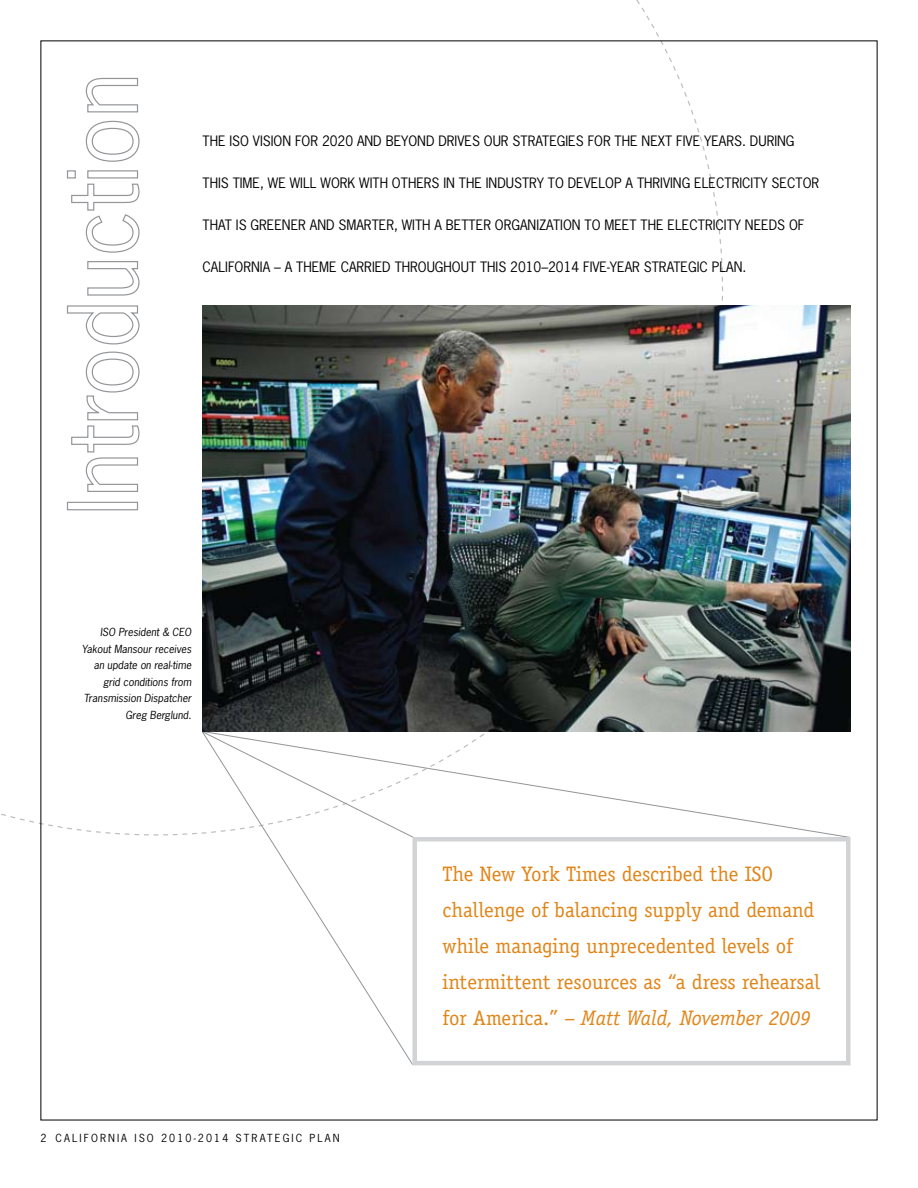
<style>
.page{position:relative;width:918px;height:1188px;background:#fff}
.page>*{position:absolute;margin:0;border:0;box-sizing:border-box;transform-origin:0 0}
.t1{font:21px/36px "Officina Serif";color:#e0861a}
.t2{font:13.5px "News Gothic";color:#000}
.t3{font:italic 10.5px/16.5px "News Gothic";color:#000;text-align:right}
.t4{font:10.5px "News Gothic";letter-spacing:.2em;color:#000}
.s1{font-style:italic}
</style>
<div class="page">
<svg style="left:269px;top:839px;width:145px;height:227px"></svg>
<svg style="left:202px;top:731px;width:649px;height:107px"></svg>
<div style="left:67px;top:502px;width:71px;height:8px;border:1px solid #939598"></div>
<svg style="left:71px;top:351px;width:69px;height:141px"></svg>
<svg style="left:66px;top:305px;width:74px;height:40px"></svg>
<svg style="left:87px;top:261px;width:53px;height:35px"></svg>
<svg style="left:66px;top:170px;width:74px;height:83px"></svg>
<svg style="left:85px;top:120px;width:55px;height:42px"></svg>
<svg style="left:85px;top:77px;width:54px;height:36px"></svg>
<div style="left:412px;top:837px;width:438px;height:228px;border:4px solid #d1d3d4"></div>
<img style="left:202px;top:306px;width:648px;height:426px">
<p class="t2" style="left:202px;top:132px;width:58px">THE ISO VISION</p>
<p class="t2" style="left:295px;top:132px;width:9px">FOR</p>
<p class="t2" style="left:322px;top:132px;width:45px">2020 AND</p>
<p class="t2" style="left:386px;top:132px;width:17px">BEYOND</p>
<p class="t2" style="left:438px;top:132px;width:8px">DRIVES</p>
<p class="t2" style="left:484px;top:132px;width:9px">OUR</p>
<p class="t2" style="left:513px;top:132px;width:9px">STRATEGIES</p>
<p class="t2" style="left:588px;top:132px;width:9px">FOR</p>
<p class="t2" style="left:615px;top:132px;width:9px">THE</p>
<p class="t2" style="left:642px;top:132px;width:42px">NEXTFIVE</p>
<p class="t2" style="left:704px;top:132px;width:9px">YEARS</p>
<p class="t2" style="left:742px;top:132px;width:25px">. DURING</p>
<p class="t2" style="left:202px;top:174px;width:8px">THIS</p>
<p class="t2" style="left:233px;top:174px;width:8px">TIME</p>
<p class="t2" style="left:260px;top:174px;width:38px">, WE WILL</p>
<p class="t2" style="left:321px;top:174px;width:10px">WOR</p>
<p class="t2" style="left:348px;top:174px;width:20px">K WITH</p>
<p class="t2" style="left:392px;top:174px;width:9px">OTHERS</p>
<p class="t2" style="left:443px;top:174px;width:24px">IN THE</p>
<p class="t2" style="left:486px;top:174px;width:9px">INDUSTRY</p>
<p class="t2" style="left:548px;top:174px;width:29px">TO DEVELOP</p>
<p class="t2" style="left:626px;top:174px;width:19px">A THRIVING</p>
<p class="t2" style="left:694px;top:174px;width:8px">ELECTRICITY</p>
<p class="t2" style="left:772px;top:174px;width:9px">SECTOR</p>
<p class="t2" style="left:202px;top:216px;width:9px">THAT</p>
<p class="t2" style="left:236px;top:216px;width:24px">IS GREENER</p>
<p class="t2" style="left:310px;top:216px;width:10px">AND</p>
<p class="t2" style="left:338px;top:216px;width:9px">SMARTER</p>
<p class="t2" style="left:394px;top:216px;width:16px">, WITH</p>
<p class="t2" style="left:435px;top:216px;width:28px">A BETTER</p>
<p class="t2" style="left:495px;top:216px;width:9px">ORGANI</p>
<p class="t2" style="left:539px;top:216px;width:15px">ZATION</p>
<p class="t2" style="left:585px;top:216px;width:29px">TO MEET</p>
<p class="t2" style="left:641px;top:216px;width:9px">THE</p>
<p class="t2" style="left:668px;top:216px;width:8px">ELECTRICITY</p>
<p class="t2" style="left:745px;top:216px;width:9px">NEEDS</p>
<p class="t2" style="left:789px;top:216px;width:9px">OF</p>
<p class="t2" style="left:202px;top:258px;width:16px">CALIFORNIA</p>
<p class="t2" style="left:274px;top:258px;width:32px">– A THEME</p>
<p class="t2" style="left:341px;top:258px;width:8px">CARRIED</p>
<p class="t2" style="left:395px;top:258px;width:10px">THROUGHOUT</p>
<p class="t2" style="left:480px;top:258px;width:8px">THIS</p>
<p class="t2" style="left:510px;top:258px;width:115px">2010–2014 FIVE-YEAR</p>
<p class="t2" style="left:644px;top:258px;width:16px">STRATEGIC</p>
<p class="t2" style="left:712px;top:258px;width:36px">PLAN .</p>
<p class="t3" style="left:82px;top:624px;width:111px">ISO President &amp; CEO<br>Yakout Mansour receives an update on real-time grid conditions from<br>Transmission Dispatcher<br>Greg Berglund.</p>
<h1 class="t1" style="left:442px;top:856px;width:379px">The New York Times described the ISO challenge of balancing supply and demand while managing unprecedented levels of intermittent resources as “a dress rehearsal for America.” <span class="s1">– Matt Wald, November 2009</span></h1>
<p class="t4" style="left:40px;top:1132px;width:204px">2 CALIFORNIA ISO 2010-2014 STRATEGIC</p>
<p class="t4" style="left:310px;top:1132px;width:9px">PLAN</p>
</div>
